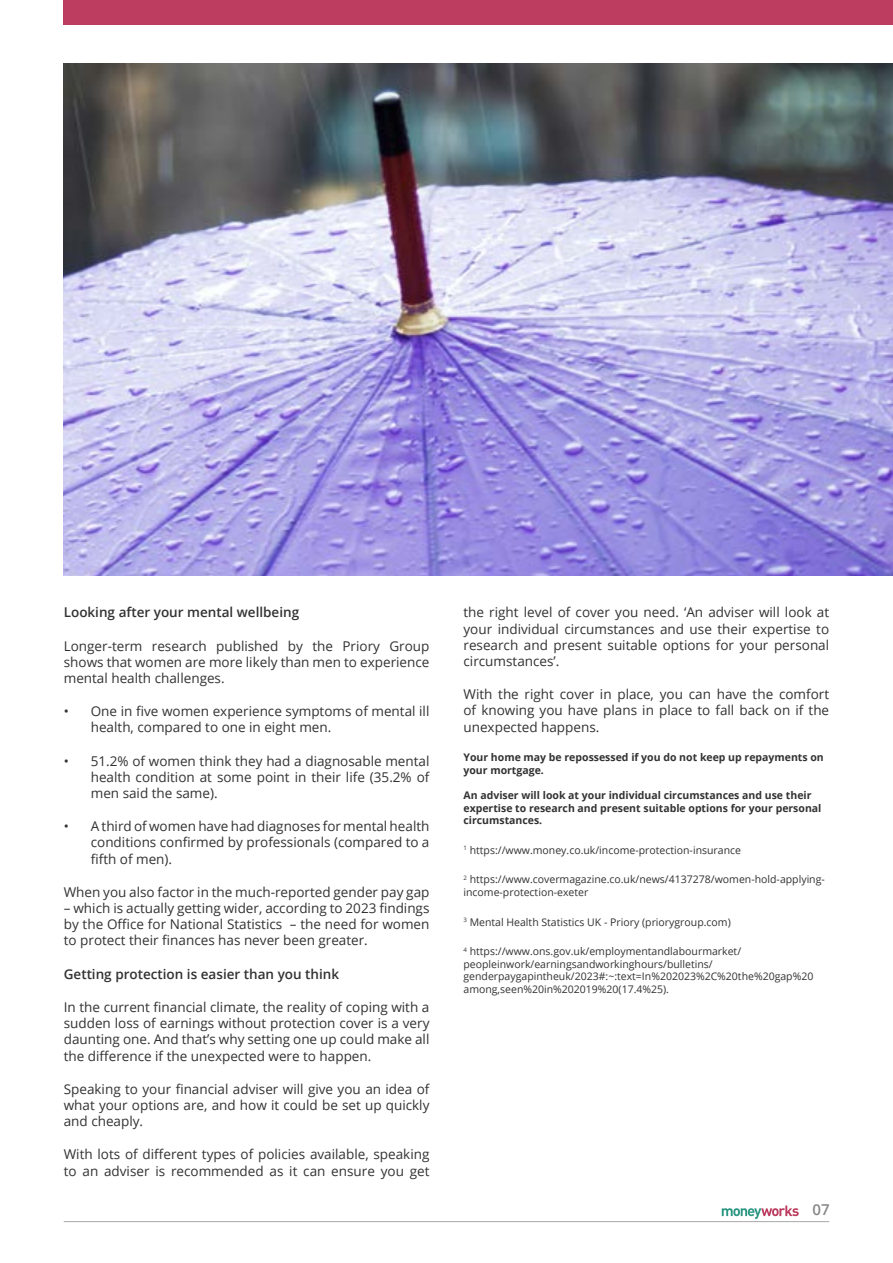
<style>
.page{position:relative;width:893px;height:1263px;background:#fff}
.page>*{position:absolute;margin:0;border:0;box-sizing:border-box;transform-origin:0 0}
.t1{font:600 15px "Open Sans";color:#878787}
.t2{font:13.5px/16.2px "Open Sans";color:#333232;text-align:justify}
.t3{font:600 13.5px "Open Sans";color:#333232}
.t4{font:10.5px/12.6px "Open Sans";color:#333232}
.t5{font:700 10.5px/12.6px "Open Sans";color:#333232}
</style>
<div class="page">
<div style="left:64px;top:0;width:829px;height:25px;background:#bc3d5f"></div>
<img style="left:64px;top:64px;width:829px;height:511px">
<svg style="left:722px;top:1205px;width:77px;height:14px"></svg>
<hr style="left:64px;top:1221px;width:765px;height:1px;background:#b3b2b2">
<p class="t3" style="left:64px;top:603px;width:237px">Looking after your mental wellbeing</p>
<p class="t2" style="left:64px;top:637px;width:367px">Longer-term research published by the Priory Group shows that women are more likely than men to experience mental health challenges.</p>
<p class="t2" style="left:91px;top:703px;width:340px;text-indent:-27px">• One in five women experience symptoms of mental ill health, compared to one in eight men.</p>
<p class="t2" style="left:91px;top:752px;width:340px;text-indent:-27px">• 51.2% of women think they had a diagnosable mental health condition at some point in their life (35.2% of men said the same).</p>
<p class="t2" style="left:91px;top:818px;width:340px;text-indent:-27px">• A third of women have had diagnoses for mental health conditions confirmed by professionals (compared to a fifth of men).</p>
<p class="t2" style="left:64px;top:883px;width:367px">When you also factor in the much-reported gender pay gap</p>
<p class="t2" style="left:64px;top:900px;width:367px">– which is actually getting wider, according to 2023 findings by the Office for National Statistics – the need for women to protect their finances has never been greater.</p>
<p class="t3" style="left:64px;top:964px;width:277px">Getting protection is easier than you think</p>
<p class="t2" style="left:64px;top:998px;width:367px">In the current financial climate, the reality of coping with a sudden loss of earnings without protection cover is a very daunting one. And that’s why setting one up could make all the difference if the unexpected were to happen.</p>
<p class="t2" style="left:64px;top:1080px;width:367px">Speaking to your financial adviser will give you an idea of what your options are, and how it could be set up quickly and cheaply.</p>
<p class="t2" style="left:64px;top:1146px;width:367px">With lots of different types of policies available, speaking to an adviser is recommended as it can ensure you get</p>
<p class="t2" style="left:463px;top:604px;width:367px">the right level of cover you need. ‘An adviser will look at your individual circumstances and use their expertise to research and present suitable options for your personal circumstances’.</p>
<p class="t2" style="left:463px;top:686px;width:367px">With the right cover in place, you can have the comfort of knowing you have plans in place to fall back on if the unexpected happens.</p>
<p class="t5" style="left:463px;top:751px;width:362px">Your home may be repossessed if you do not keep up repayments on your mortgage.</p>
<p class="t5" style="left:463px;top:789px;width:359px">An adviser will look at your individual circumstances and use their expertise to research and present suitable options for your personal circumstances.</p>
<p class="t4" style="left:463px;top:843px;width:279px"><sup>1</sup> https://www.money.co.uk/income-protection-insurance</p>
<p class="t4" style="left:463px;top:873px;width:363px"><sup>2</sup> https://www.covermagazine.co.uk/news/4137278/women-hold-applying&shy;income-protection-exeter</p>
<p class="t4" style="left:463px;top:915px;width:269px"><sup>3</sup> Mental Health Statistics UK - Priory (priorygroup.com)</p>
<p class="t4" style="left:463px;top:945px;width:351px"><sup>4</sup> https://www.ons.gov.uk/employmentandlabourmarket/ peopleinwork/earningsandworkinghours/bulletins/ genderpaygapintheuk/2023#:~:text=In%202023%2C%20the%20gap%20 among,seen%20in%202019%20(17.4%25).</p>
<p class="t1" style="left:812px;top:1199px;width:19px">07</p>
</div>
